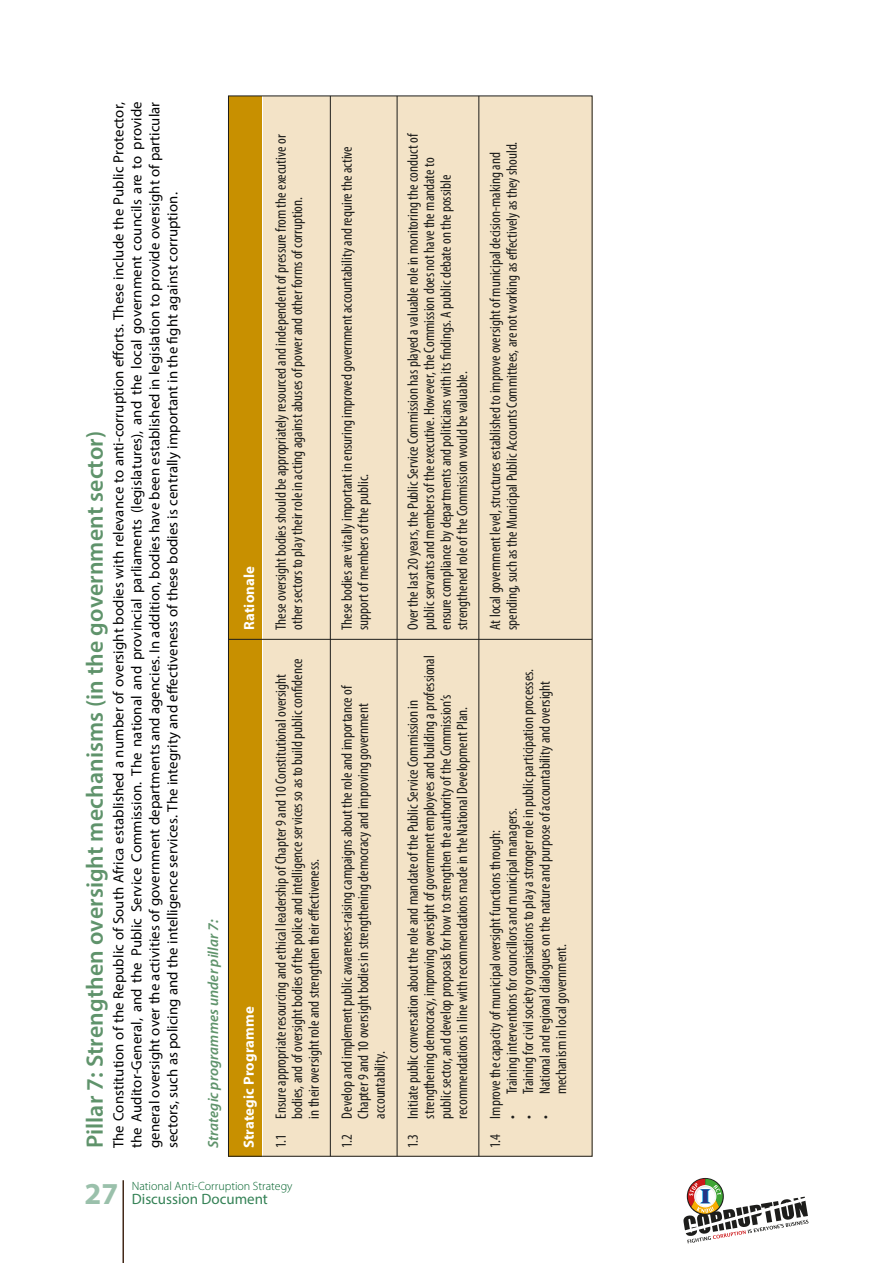
<style>
.page{position:relative;width:893px;height:1263px;background:#fff}
.page>*{position:absolute;margin:0;border:0;box-sizing:border-box;transform-origin:0 0}
.t1{font:600 23.7px "Myriad Pro";letter-spacing:.005em;color:#5f936b}
.t2{font:condensed 15px/16.5px "Myriad Pro";color:#1d1d1b}
.t3{font:15px "Myriad Pro";color:rgb(0 98 43/.8)}
.t4{font:14.7px/18px "Myriad Pro";letter-spacing:.005em;color:#000101;text-align:justify}
.t5{font:italic 600 14.7px "Myriad Pro";letter-spacing:.01em;color:#5f936b}
.t6{font:700 14.7px "Myriad Pro";letter-spacing:.01em;color:#fff}
.t7{font:300 12px "Myriad Pro";color:#00622b}
.s1{font-weight:700;font-size:30.6px;color:rgb(0 98 43/.4)}
</style>
<div class="page">
<hr style="left:122px;top:1180px;width:2px;height:83px;background:#432919">
<svg style="left:683px;top:1178px;width:126px;height:65px"></svg>
<div style="left:228px;top:96px;width:34px;height:1060px;background:#c89000"></div>
<div style="left:263px;top:96px;width:329px;height:1060px;background:#f3e3c7"></div>
<hr style="left:330px;top:96px;width:1px;height:1060px;background:#1d1d1b">
<hr style="left:397px;top:96px;width:1px;height:1060px;background:#1d1d1b">
<hr style="left:478px;top:96px;width:1px;height:1060px;background:#1d1d1b">
<hr style="left:228px;top:639px;width:364px;height:1px;background:#1d1d1b">
<p class="t4" style="left:109px;top:1148px;width:1048px;rotate:-90deg">The Constitution of the Republic of South Africa established a number of oversight bodies with relevance to anti-corruption e orts. These include the Public Protector, the Auditor-General, and the Public Service Commission. The national and provincial parliaments (legislatures), and the local government councils are to provide general oversight over the activities of government departments and agencies. In addition, bodies have been established in legislation to provide oversight of particular sectors, such as policing and the intelligence services. The integrity and e ectiveness of these bodies is centrally important in the ght against corruption.</p>
<p class="t1" style="left:80px;top:1148px;width:719px;rotate:-90deg">Pillar 7: Strengthen oversight mechanisms (in the government sector)</p>
<p class="t5" style="left:204px;top:1148px;width:230px;rotate:-90deg">Strategic programmes under pillar 7:</p>
<p class="t6" style="left:240px;top:630px;width:65px;rotate:-90deg">Rationale</p>
<p class="t6" style="left:239px;top:1148px;width:144px;rotate:-90deg">Strategic Programme</p>
<p class="t2" style="left:272px;top:630px;width:497px;rotate:-90deg">These oversight bodies should be appropriately resourced and independent of pressure from the executive or other sectors to play their role in acting against abuses of power and other forms of corruption.</p>
<p class="t2" style="left:338px;top:630px;width:485px;rotate:-90deg">These bodies are vitally important in ensuring improved government accountability and require the active support of members of the public.</p>
<p class="t2" style="left:272px;top:1118px;width:462px;text-indent:-30px;rotate:-90deg">1.1 Ensure appropriate resourcing and ethical leadership of Chapter 9 and 10 Constitutional oversight bodies, and of oversight bodies of the police and intelligence services so as to build public con dence in their oversight role and strengthen their e ectiveness.</p>
<p class="t2" style="left:338px;top:1118px;width:435px;text-indent:-30px;rotate:-90deg">1.2 Develop and implement public awareness-raising campaigns about the role and importance of<br>Chapter 9 and 10 oversight bodies in strengthening democracy and improving government accountability.</p>
<p class="t7" style="left:132px;top:1180px;width:162px">National Anti-Corruption Strategy</p>
<p class="t3" style="left:85px;top:1189px;width:185px"><span class="s1">27</span> Discussion Document</p>
<p class="t2" style="left:404px;top:630px;width:498px;rotate:-90deg">Over the last 20 years, the Public Service Commission has played a valuable role in monitoring the conduct of public servants and members of the executive. However, the Commission does not have the mandate to ensure compliance by departments and politicians with its ndings. A public debate on the possible strengthened role of the Commission would be valuable.</p>
<p class="t2" style="left:487px;top:630px;width:490px;rotate:-90deg">At local government level, structures established to improve oversight of municipal decision-making and spending, such as the Municipal Public Accounts Committees, are not working as e ectively as they should.</p>
<p class="t2" style="left:404px;top:1118px;width:465px;text-indent:-30px;rotate:-90deg">1.3 Initiate public conversation about the role and mandate of the Public Service Commission in strengthening democracy, improving oversight of government employees and building a professional public sector, and develop proposals for how to strengthen the authority of the Commission’s recommendations in line with recommendations made in the National Development Plan.</p>
<p class="t2" style="left:520px;top:1118px;width:451px;rotate:-90deg">• Training for civil society organisations to play a stronger role in public participation processes.</p>
<p class="t2" style="left:536px;top:1094px;width:415px;text-indent:-24px;rotate:-90deg">• National and regional dialogues on the nature and purpose of accountability and oversight mechanism in local government.</p>
<p class="t2" style="left:503px;top:1118px;width:312px;rotate:-90deg">• Training interventions for councillors and municipal managers.</p>
<p class="t2" style="left:487px;top:1148px;width:320px;rotate:-90deg">1.4 Improve the capacity of municipal oversight functions through:</p>
</div>
